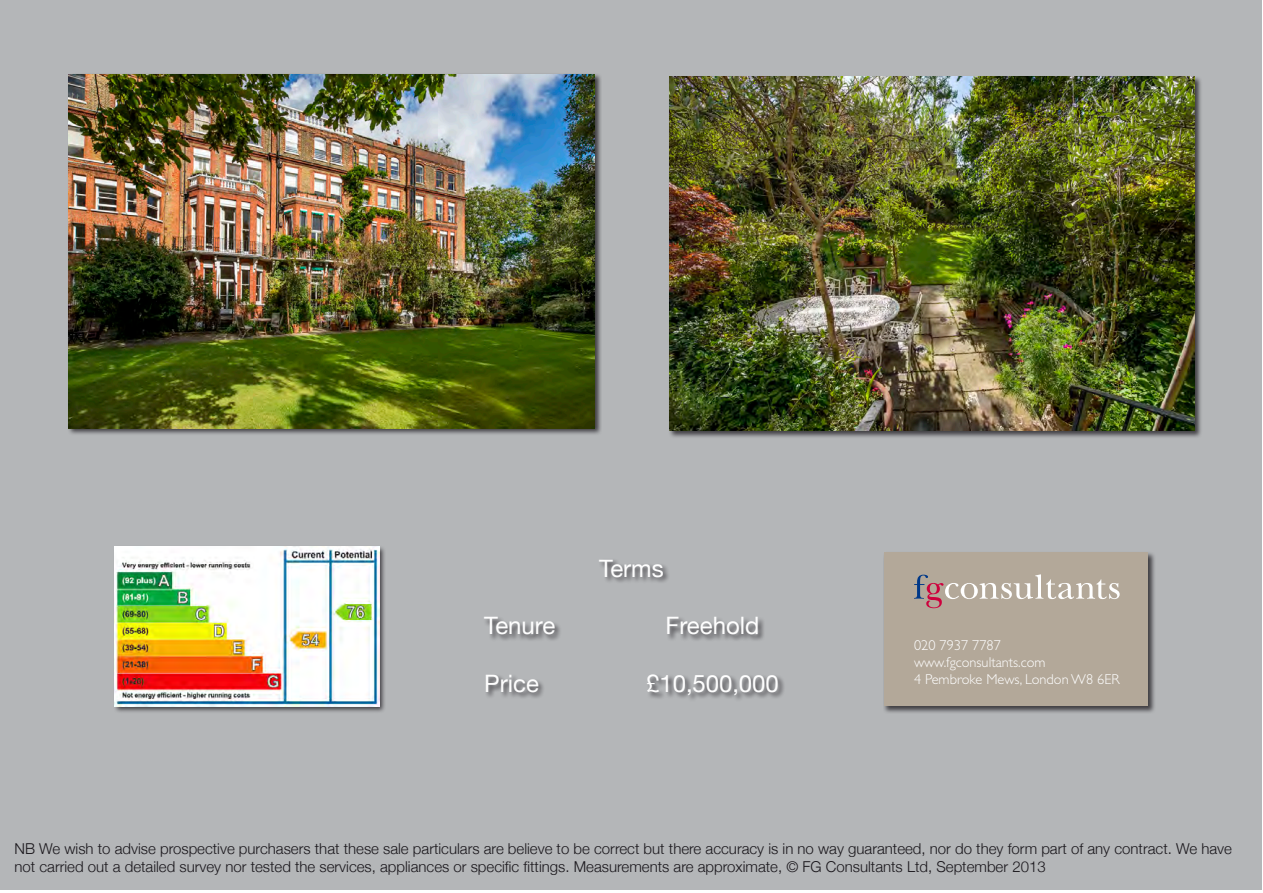
<style>
.page{position:relative;width:1263px;height:893px;background:#fff}
.page>*{position:absolute;margin:0;border:0;box-sizing:border-box;transform-origin:0 0}
.t1{font:24px "Helvetica Neue";color:#fefefe}
.t2{font:300 15px/18px "Helvetica Neue";color:#1a171c}
.t3{font:300 14.4px/17.2px "Gill Sans";color:#fff}
</style>
<div class="page">
<div style="left:0;top:0;width:1262px;height:890px;background:#b4b6b8"></div>
<div style="left:883px;top:551px;width:272px;height:163px;background:#1a171c;opacity:.75"></div>
<div style="left:884px;top:552px;width:264px;height:154px;background:#b3a899"></div>
<svg style="left:914px;top:574px;width:206px;height:34px"></svg>
<div style="left:67px;top:72px;width:535px;height:364px;background:#1a171c;opacity:.75"></div>
<img style="left:69px;top:74px;width:525px;height:354px">
<div style="left:668px;top:75px;width:534px;height:364px;background:#1a171c;opacity:.75"></div>
<img style="left:669px;top:77px;width:526px;height:354px">
<div style="left:113px;top:545px;width:273px;height:169px;background:#1a171c;opacity:.75"></div>
<img style="left:115px;top:547px;width:264px;height:159px">
<div style="left:483px;top:558px;width:302px;height:144px;background:#1a171c;opacity:.75"></div>
<h1 class="t1" style="left:599px;top:554px;width:66px">Terms</h1>
<h1 class="t1" style="left:484px;top:611px;width:73px">Tenure</h1>
<h1 class="t1" style="left:666px;top:611px;width:95px">Freehold</h1>
<h1 class="t1" style="left:484px;top:669px;width:56px">Price</h1>
<h1 class="t1" style="left:646px;top:669px;width:134px">£10,500,000</h1>
<p class="t3" style="left:914px;top:637px;width:207px">020 7937 7787 www.fgconsultants.com<br>4 Pembroke Mews, London W8 6ER</p>
<p class="t2" style="left:14px;top:839px;width:1219px">NB We wish to advise prospective purchasers that these sale particulars are believe to be correct but there accuracy is in no way guaranteed, nor do they form part of any contract. We have not carried out a detailed survey nor tested the services, appliances or specific fittings. Measurements are approximate, © FG Consultants Ltd, September 2013</p>
</div>
